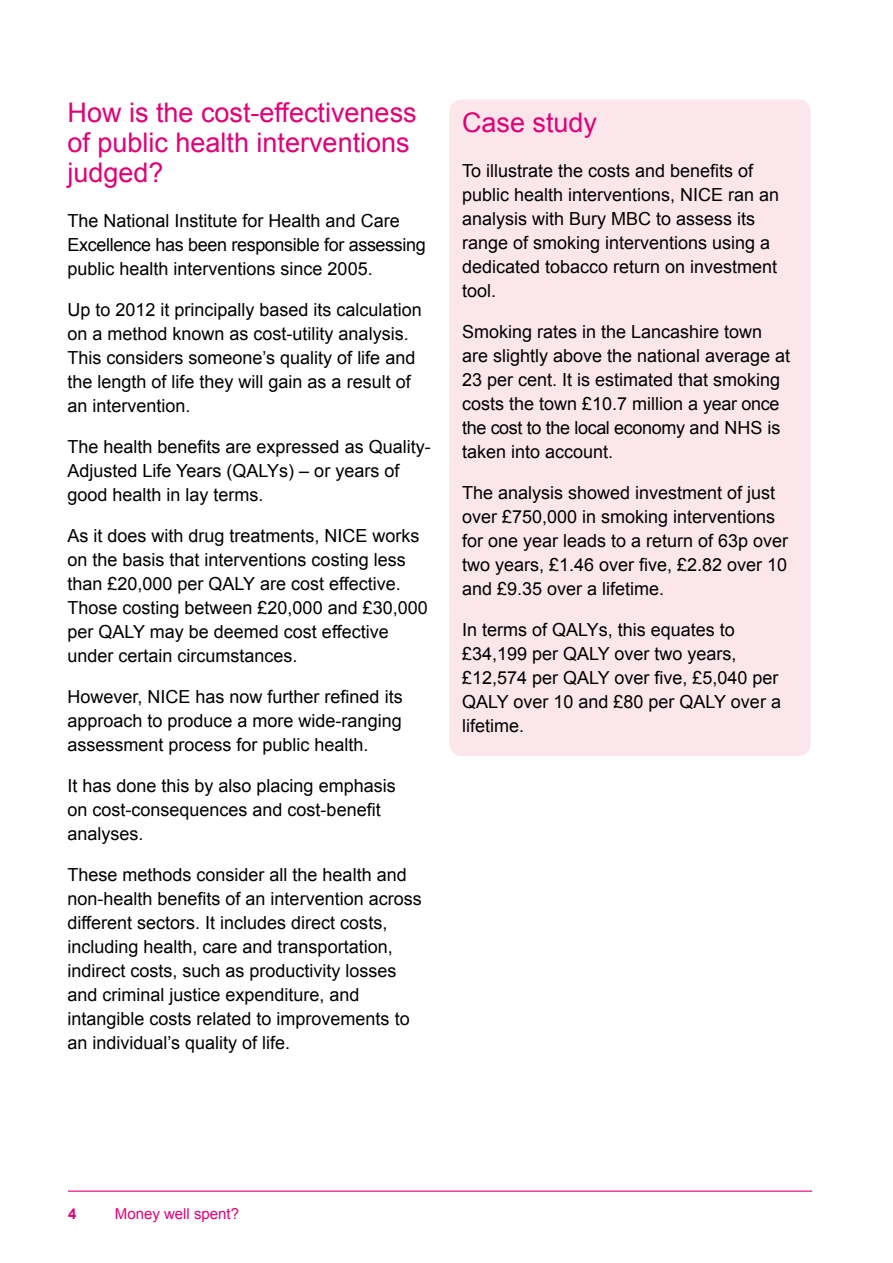
<style>
.page{position:relative;width:893px;height:1263px;background:#fff}
.page>*{position:absolute;margin:0;border:0;box-sizing:border-box;transform-origin:0 0}
.t1{font:27px/30px "Arial";color:#e20076}
.t2{font:18px/24px "Arial";color:#000}
.t3{font:15px "Arial";color:#e20076}
.t4{font:700 15px "Arial";color:#e20076}
</style>
<div class="page">
<hr style="left:68px;top:1190px;width:744px;height:2px;background:#e20076">
<div style="left:449px;top:99px;width:362px;height:657px;background:#fbe7eb;border-radius:13px"></div>
<p class="t1" style="left:68px;top:98px;width:351px">How is the cost-effectiveness</p>
<p class="t1" style="left:462px;top:108px;width:137px">Case study</p>
<p class="t2" style="left:462px;top:159px;width:319px">To illustrate the costs and benefits of public health interventions, NICE ran an analysis with Bury MBC to assess its range of smoking interventions using a dedicated tobacco return on investment tool.</p>
<p class="t2" style="left:462px;top:320px;width:330px">Smoking rates in the Lancashire town are slightly above the national average at 23 per cent. It is estimated that smoking costs the town £10.7 million a year once the cost to the local economy and NHS is taken into account.</p>
<p class="t2" style="left:462px;top:481px;width:328px">The analysis showed investment of just over £750,000 in smoking interventions for one year leads to a return of 63p over two years, £1.46 over five, £2.82 over 10 and £9.35 over a lifetime.</p>
<p class="t2" style="left:462px;top:618px;width:320px">In terms of QALYs, this equates to £34,199 per QALY over two years, £12,574 per QALY over five, £5,040 per<br>QALY over 10 and £80 per QALY over a lifetime.</p>
<p class="t1" style="left:68px;top:128px;width:344px">of public health interventions judged?</p>
<p class="t2" style="left:68px;top:209px;width:360px">The National Institute for Health and Care<br>Excellence has been responsible for assessing public health interventions since 2005.</p>
<p class="t2" style="left:68px;top:298px;width:356px">Up to 2012 it principally based its calculation on a method known as cost-utility analysis.<br>This considers someone’s quality of life and the length of life they will gain as a result of an intervention.</p>
<p class="t2" style="left:68px;top:435px;width:365px">The health benefits are expressed as Quality-<br>Adjusted Life Years (QALYs) – or years of good health in lay terms.</p>
<p class="t2" style="left:68px;top:524px;width:362px">As it does with drug treatments, NICE works on the basis that interventions costing less than £20,000 per QALY are cost effective.<br>Those costing between £20,000 and £30,000 per QALY may be deemed cost effective under certain circumstances.</p>
<p class="t2" style="left:68px;top:685px;width:337px;text-align:justify">However, NICE has now further refined its approach to produce a more wide-ranging assessment process for public health.</p>
<p class="t2" style="left:68px;top:774px;width:330px">It has done this by also placing emphasis on cost-consequences and cost-benefit analyses.</p>
<p class="t2" style="left:68px;top:863px;width:356px">These methods consider all the health and non-health benefits of an intervention across different sectors. It includes direct costs, including health, care and transportation, indirect costs, such as productivity losses and criminal justice expenditure, and intangible costs related to improvements to an individual’s quality of life.</p>
<p class="t4" style="left:68px;top:1203px;width:10px">4</p>
<p class="t3" style="left:115px;top:1203px;width:126px">Money well spent?</p>
</div>
